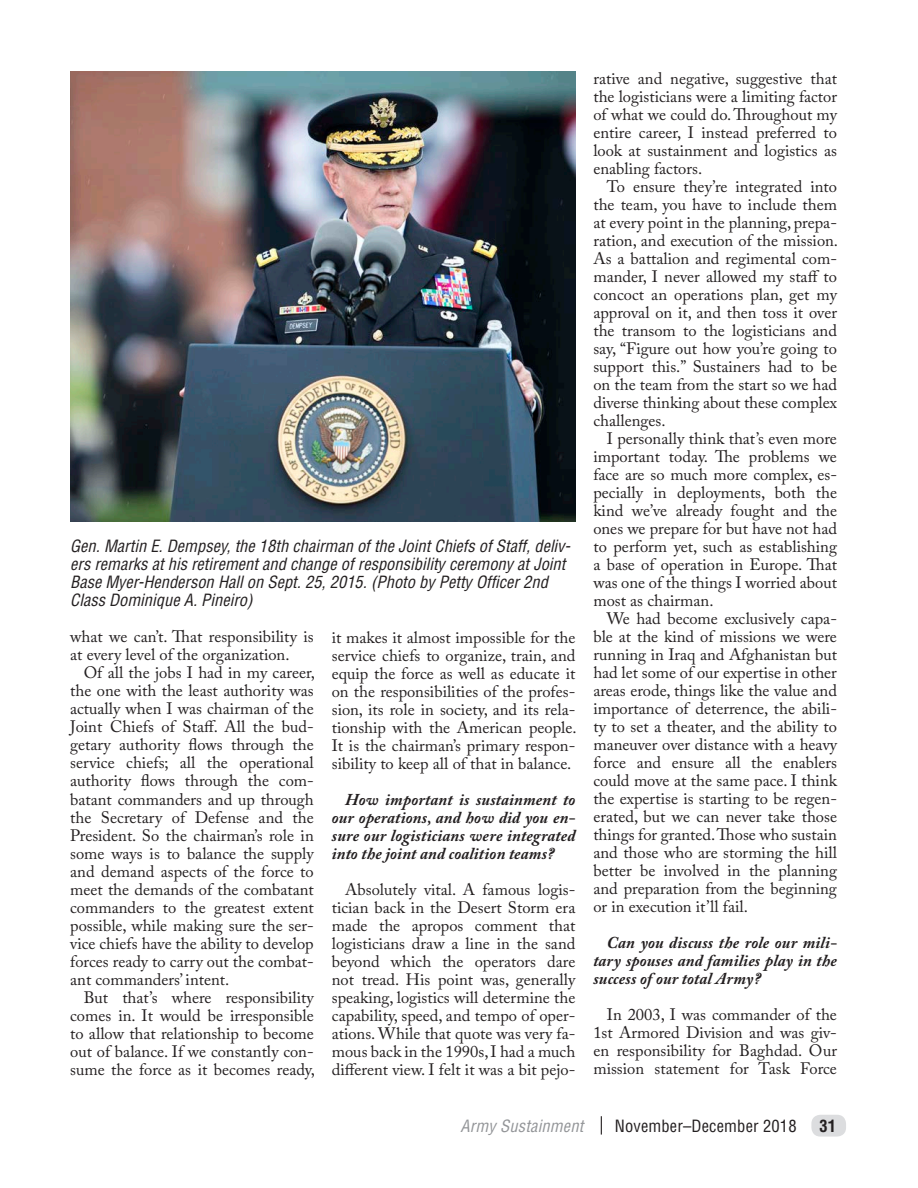
<style>
.page{position:relative;width:918px;height:1188px;background:#fff}
.page>*{position:absolute;margin:0;border:0;box-sizing:border-box;transform-origin:0 0}
.Article_Text{font:16.5px/18px "Adobe Caslon Pro";color:#231f20;text-align:justify}
.t1{font:italic condensed 16.5px/18px "Helvetica LT Std";color:#231f20}
.Article_Question{font:italic 700 16.5px/18px "Adobe Caslon Pro";letter-spacing:.01em;color:#231f20;text-align:justify}
.t2{font:condensed 16.5px "Helvetica LT Std";letter-spacing:.01em;color:#231f20}
.t3{font:italic condensed 16.5px "Helvetica LT Std";letter-spacing:.01em;color:#939598}
.t4{font:700 condensed 16.5px "Helvetica LT Std";color:#231f20}
</style>
<div class="page">
<svg style="left:601px;top:1116px;width:1px;height:19px"></svg>
<div style="left:811px;top:1115px;width:35px;height:22px;background:#dcdddf;border-radius:9px"></div>
<img style="left:70px;top:72px;width:505px;height:450px">
<p class="t1" style="left:70px;top:537px;width:502px">Gen. Martin E. Dempsey, the 18th chairman of the Joint Chiefs of Staff, deliv&shy;ers remarks at his retirement and change of responsibility ceremony at Joint Base Myer-Henderson Hall on Sept. 25, 2015. (Photo by Petty Officer 2nd Class Dominique A. Pineiro)</p>
<p class="Article_Text" style="left:70px;top:628px;width:245px">what we can’t. That responsibility is at every level of the organization.</p>
<p class="Article_Text" style="left:70px;top:664px;width:246px;text-indent:13px">Of all the jobs I had in my career, the one with the least authority was actually when I was chairman of the Joint Chiefs of Staff. All the bud&shy;getary authority flows through the service chiefs; all the operational authority flows through the com&shy;batant commanders and up through the Secretary of Defense and the President. So the chairman’s role in some ways is to balance the supply and demand aspects of the force to meet the demands of the combatant commanders to the greatest extent possible, while making sure the ser&shy;vice chiefs have the ability to develop forces ready to carry out the combat&shy;ant commanders’ intent.</p>
<p class="Article_Text" style="left:70px;top:988px;width:246px;text-indent:13px">But that’s where responsibility comes in. It would be irresponsible to allow that relationship to become out of balance. If we constantly con&shy;sume the force as it becomes ready,</p>
<p class="Article_Text" style="left:332px;top:628px;width:246px">it makes it almost impossible for the service chiefs to organize, train, and equip the force as well as educate it on the responsibilities of the profes&shy;sion, its role in society, and its rela&shy;tionship with the American people.<br>It is the chairman’s primary respon&shy;sibility to keep all of that in balance.</p>
<p class="Article_Question" style="left:332px;top:790px;width:245px;text-indent:13px">How important is sustainment to our operations, and how did you en&shy;sure our logisticians were integrated into the joint and coalition teams?</p>
<p class="Article_Text" style="left:332px;top:880px;width:245px;text-indent:13px">Absolutely vital. A famous logis&shy;tician back in the Desert Storm era made the apropos comment that logisticians draw a line in the sand beyond which the operators dare not tread. His point was, generally speaking, logistics will determine the capability, speed, and tempo of oper&shy;ations. While that quote was very fa&shy;mous back in the 1990s, I had a much different view. I felt it was a bit pejo-</p>
<p class="Article_Text" style="left:593px;top:70px;width:245px">rative and negative, suggestive that the logisticians were a limiting factor of what we could do. Throughout my entire career, I instead preferred to look at sustainment and logistics as enabling factors.</p>
<p class="Article_Text" style="left:593px;top:178px;width:246px;text-indent:13px">To ensure they’re integrated into the team, you have to include them at every point in the planning, prepa&shy;ration, and execution of the mission.<br>As a battalion and regimental com&shy;mander, I never allowed my staff to concoct an operations plan, get my approval on it, and then toss it over the transom to the logisticians and say, “Figure out how you’re going to support this.” Sustainers had to be on the team from the start so we had diverse thinking about these complex challenges.</p>
<p class="Article_Text" style="left:593px;top:430px;width:245px;text-indent:13px">I personally think that’s even more important today. The problems we face are so much more complex, es&shy;pecially in deployments, both the kind we’ve already fought and the ones we prepare for but have not had to perform yet, such as establishing a base of operation in Europe. That was one of the things I worried about most as chairman.</p>
<p class="Article_Text" style="left:593px;top:610px;width:245px;text-indent:14px">We had become exclusively capa&shy;ble at the kind of missions we were running in Iraq and Afghanistan but had let some of our expertise in other areas erode, things like the value and importance of deterrence, the abili&shy;ty to set a theater, and the ability to maneuver over distance with a heavy force and ensure all the enablers could move at the same pace. I think the expertise is starting to be regen&shy;erated, but we can never take those things for granted. Those who sustain and those who are storming the hill better be involved in the planning and preparation from the beginning or in execution it’ll fail.</p>
<p class="Article_Question" style="left:593px;top:934px;width:245px;text-indent:14px">Can you discuss the role our mili&shy;tary spouses and families play in the success of our total Army?</p>
<p class="Article_Text" style="left:593px;top:1006px;width:245px;text-indent:13px">In 2003, I was commander of the 1st Armored Division and was giv&shy;en responsibility for Baghdad. Our mission statement for Task Force</p>
<p class="t3" style="left:460px;top:1115px;width:125px">Army Sustainment</p>
<p class="t2" style="left:615px;top:1115px;width:183px">November–December 2018</p>
<p class="t4" style="left:820px;top:1115px;width:18px">31</p>
</div>
